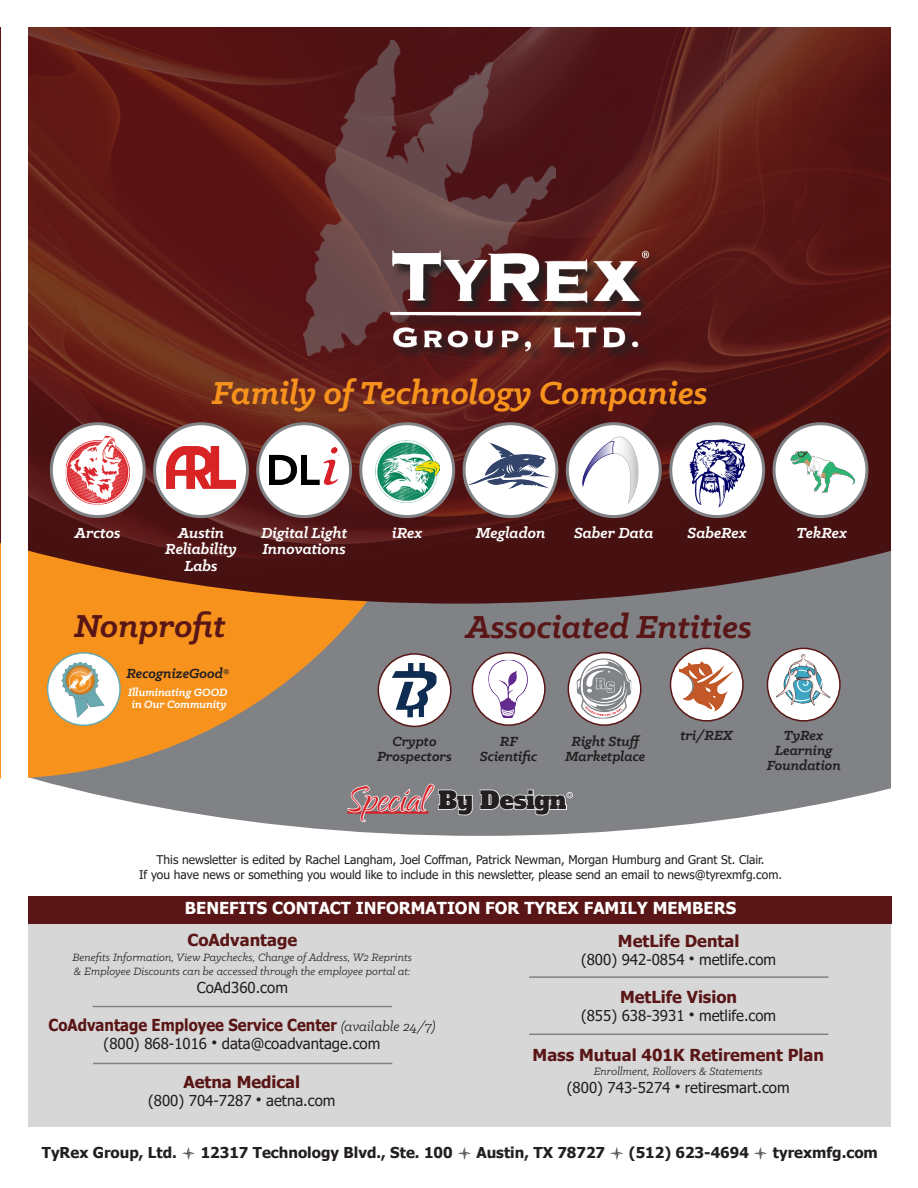
<style>
.page{position:relative;width:918px;height:1188px;background:#fff}
.page>*{position:absolute;margin:0;border:0;box-sizing:border-box;transform-origin:0 0}
.t1{font:italic 700 36px "Klinic Slab";color:#5a1616}
.t2{font:italic 700 36px "Klinic Slab";color:#f7931d}
.t3{font:24px "Alfa Slab One";color:#231f20}
.t4{font:italic 700 16.5px/16.5px "Klinic Slab";color:#fff;text-align:center}
.t5{font:700 16.5px "Tahoma";color:#5a1616}
.t6{font:700 16.5px "Tahoma";color:#5a1616;scale:.9 1}
.t7{font:700 16.5px "Tahoma";color:#fff}
.t8{font:15px "Tahoma";color:#231f20}
.t9{font:italic 700 15px/15px "Klinic Slab";color:#231f20;text-align:center}
.t10{font:700 15px "Tahoma";color:#231f20}
.t11{font:12px/14.4px "Tahoma";color:#231f20;text-align:center}
.t12{font:italic 12px/14.4px "Klinic Slab";color:#231f20}
.t13{font:italic 700 12px/12px "Klinic Slab";color:#fff}
.s1{font-family:"Qwigley";font-size:46.5px;color:#d82027}
.s2{font-family:"Klinic Slab";font-weight:400;font-style:italic;font-size:15px;color:#231f20}
</style>
<div class="page">
<div style="left:28px;top:899px;width:864px;height:227px;background:#d8d7d7"></div>
<svg style="left:35px;top:604px;width:856px;height:232px;fill:#818286"></svg>
<svg style="left:28px;top:604px;width:433px;height:175px;fill:#f7931d"></svg>
<img style="left:28px;top:27px;width:863px;height:577px">
<div style="left:378px;top:654px;width:73px;height:72px;background:#fff;border-radius:50%"></div>
<img style="left:391px;top:663px;width:46px;height:63px">
<div style="left:378px;top:653px;width:74px;height:74px;border:2px solid #5a1616;border-radius:50%"></div>
<div style="left:472px;top:653px;width:73px;height:72px;background:#fff;border-radius:50%"></div>
<img style="left:488px;top:660px;width:55px;height:58px">
<div style="left:472px;top:652px;width:74px;height:74px;border:2px solid #5a1616;border-radius:50%"></div>
<svg style="left:568px;top:653px;width:73px;height:72px"></svg>
<img style="left:577px;top:658px;width:54px;height:61px">
<div style="left:568px;top:652px;width:73px;height:74px;border:2px solid #5a1616;border-radius:50%"></div>
<div style="left:671px;top:648px;width:72px;height:73px;background:#fff;border-radius:50%"></div>
<img style="left:679px;top:662px;width:54px;height:50px">
<div style="left:670px;top:648px;width:74px;height:74px;border:2px solid #5a1616;border-radius:50%"></div>
<div style="left:767px;top:648px;width:73px;height:73px;background:#fff;border-radius:50%"></div>
<img style="left:776px;top:654px;width:54px;height:52px">
<div style="left:767px;top:648px;width:74px;height:74px;border:2px solid #5a1616;border-radius:50%"></div>
<div style="left:48px;top:653px;width:72px;height:72px;background:#fff;border-radius:50%"></div>
<img style="left:61px;top:662px;width:45px;height:56px">
<div style="left:47px;top:652px;width:74px;height:74px;border:2px solid #68aab1;border-radius:50%"></div>
<img style="left:271px;top:40px;width:314px;height:316px">
<svg style="left:390px;top:251px;width:272px;height:114px;fill:#591615"></svg>
<img style="left:389px;top:246px;width:260px;height:116px">
<svg style="left:51px;top:424px;width:93px;height:93px"></svg>
<img style="left:66px;top:436px;width:64px;height:69px">
<div style="left:50px;top:422px;width:96px;height:96px;border:3px solid #818286;border-radius:50%"></div>
<div style="left:155px;top:424px;width:92px;height:93px;background:#fff;border-radius:50%"></div>
<img style="left:167px;top:447px;width:69px;height:42px">
<div style="left:153px;top:422px;width:96px;height:96px;border:3px solid #818286;border-radius:50%"></div>
<div style="left:258px;top:424px;width:93px;height:93px;background:#fff;border-radius:50%"></div>
<img style="left:269px;top:447px;width:70px;height:38px">
<div style="left:256px;top:422px;width:96px;height:96px;border:3px solid #818286;border-radius:50%"></div>
<div style="left:361px;top:424px;width:93px;height:93px;background:#fff;border-radius:50%"></div>
<img style="left:375px;top:440px;width:64px;height:62px">
<div style="left:359px;top:422px;width:96px;height:96px;border:3px solid #818286;border-radius:50%"></div>
<div style="left:464px;top:424px;width:93px;height:93px;background:#fff;border-radius:50%"></div>
<img style="left:468px;top:437px;width:83px;height:52px">
<div style="left:463px;top:422px;width:95px;height:96px;border:3px solid #818286;border-radius:50%"></div>
<svg style="left:567px;top:424px;width:93px;height:93px"></svg>
<img style="left:576px;top:436px;width:69px;height:69px">
<div style="left:566px;top:422px;width:96px;height:96px;border:3px solid #818286;border-radius:50%"></div>
<svg style="left:671px;top:424px;width:93px;height:93px"></svg>
<img style="left:682px;top:439px;width:69px;height:69px">
<div style="left:669px;top:422px;width:96px;height:96px;border:3px solid #818286;border-radius:50%"></div>
<svg style="left:346px;top:783px;width:228px;height:40px"></svg>
<div style="left:28px;top:896px;width:864px;height:27px;background:#5a1616"></div>
<hr style="left:93px;top:1006px;width:299px;height:1px;background:#818286">
<hr style="left:529px;top:1034px;width:299px;height:1px;background:#818286">
<hr style="left:529px;top:976px;width:299px;height:2px;background:#818286">
<hr style="left:93px;top:1063px;width:299px;height:1px;background:#818286">
<div style="left:774px;top:424px;width:93px;height:93px;background:#fff;border-radius:50%"></div>
<img style="left:790px;top:452px;width:65px;height:41px">
<div style="left:773px;top:422px;width:95px;height:96px;border:3px solid #818286;border-radius:50%"></div>
<p class="t2" style="left:212px;top:369px;width:497px">Family of Technology Companies</p>
<p class="t4" style="left:75px;top:524px;width:47px">Arctos</p>
<p class="t4" style="left:165px;top:524px;width:73px">Austin<br>Reliability<br>Labs</p>
<p class="t4" style="left:261px;top:524px;width:88px;text-align:left">Digital Light<br>Innovations</p>
<p class="t4" style="left:392px;top:524px;width:32px">iRex</p>
<p class="t4" style="left:476px;top:524px;width:71px">Megladon</p>
<p class="t4" style="left:574px;top:524px;width:81px">Saber Data</p>
<p class="t4" style="left:688px;top:524px;width:61px">SabeRex</p>
<p class="t1" style="left:74px;top:602px;width:153px">Nonprofit</p>
<p class="t9" style="left:126px;top:666px;width:104px">RecognizeGood®</p>
<p class="t13" style="left:128px;top:686px;width:101px">Illuminating GOOD in Our Community</p>
<p class="t1" style="left:466px;top:603px;width:287px">Associated Entities</p>
<p class="t4" style="left:796px;top:524px;width:52px">TekRex</p>
<p class="t9" style="left:377px;top:734px;width:76px">Crypto<br>Prospectors</p>
<p class="t9" style="left:480px;top:734px;width:59px">RF<br>Scientific</p>
<p class="t9" style="left:565px;top:734px;width:82px">Right Stuff<br>Marketplace</p>
<p class="t9" style="left:680px;top:728px;width:54px">tri/REX</p>
<p class="t9" style="left:767px;top:728px;width:76px">TyRex<br>Learning<br>Foundation</p>
<p class="t3" style="left:347px;top:784px;width:226px"><span class="s1">Special</span> By Design<sup>®</sup></p>
<p class="t11" style="left:139px;top:853px;width:645px">This newsletter is edited by Rachel Langham, Joel Coffman, Patrick Newman, Morgan Humburg and Grant St. Clair.<br>If you have news or something you would like to include in this newsletter, please send an email to news@tyrexmfg.com.</p>
<p class="t7" style="left:185px;top:897px;width:553px">BENEFITS CONTACT INFORMATION FOR TYREX FAMILY MEMBERS</p>
<p class="t5" style="left:187px;top:929px;width:111px">CoAdvantage</p>
<p class="t12" style="left:72px;top:950px;width:341px">Benefits Information, View Paychecks, Change of Address, W2 Reprints &amp; Employee Discounts can be accessed through the employee portal at:</p>
<p class="t8" style="left:197px;top:978px;width:93px">CoAd360.com</p>
<p class="t6" style="left:48px;top:1013px;width:431px">CoAdvantage Employee Service Center <span class="s2">(available 24/7)</span></p>
<p class="t8" style="left:104px;top:1033px;width:278px">(800) 868-1016 ● data@coadvantage.com</p>
<p class="t5" style="left:183px;top:1070px;width:118px">Aetna Medical</p>
<p class="t8" style="left:148px;top:1090px;width:189px">(800) 704-7287 ● aetna.com</p>
<p class="t5" style="left:618px;top:929px;width:123px">MetLife Dental</p>
<p class="t8" style="left:581px;top:949px;width:197px">(800) 942-0854 ● metlife.com</p>
<p class="t5" style="left:620px;top:985px;width:119px">MetLife Vision</p>
<p class="t8" style="left:581px;top:1005px;width:197px">(855) 638-3931 ● metlife.com</p>
<p class="t5" style="left:533px;top:1043px;width:293px">Mass Mutual 401K Retirement Plan</p>
<p class="t12" style="left:594px;top:1064px;width:171px">Enrollment, Rollovers &amp; Statements</p>
<p class="t8" style="left:567px;top:1078px;width:224px">(800) 743-5274 ● retiresmart.com</p>
<p class="t10" style="left:42px;top:1142px;width:838px">TyRex Group, Ltd. ● 12317 Technology Blvd., Ste. 100 ● Austin, TX 78727 ● (512) 623-4694 ● tyrexmfg.com</p>
</div>
